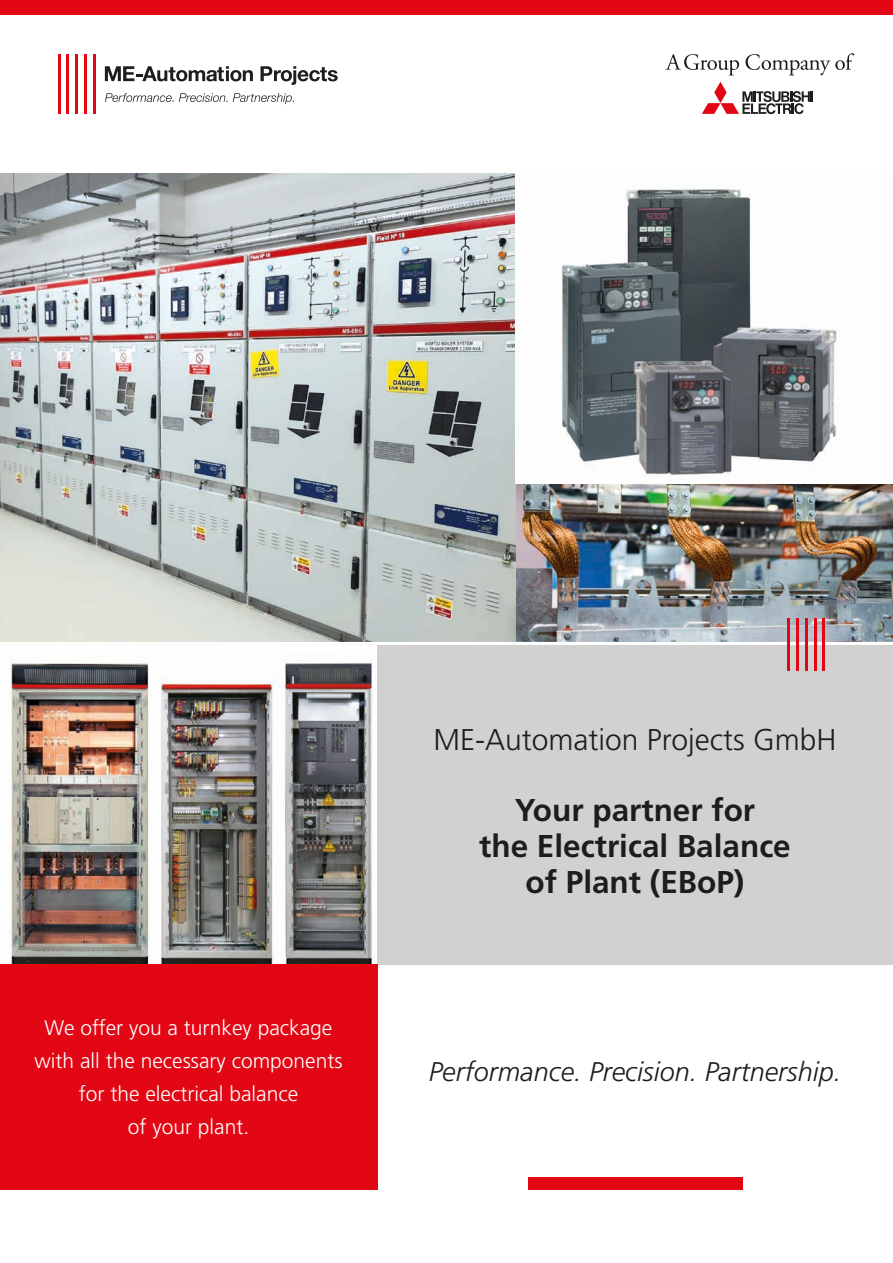
<style>
.page{position:relative;width:893px;height:1263px;background:#fff}
.page>*{position:absolute;margin:0;border:0;box-sizing:border-box;transform-origin:0 0}
.t1{font:700 31.5px/36px "Frutiger";color:#1d1d1b;text-align:center}
.t2{font:300 30px "Frutiger";color:#1d1d1b}
.t3{font:italic 300 27px "Frutiger LT Std";color:#1d1d1b}
.t4{font:300 21px/33px "Frutiger";color:#fff;text-align:center}
</style>
<div class="page">
<img style="left:516px;top:484px;width:377px;height:158px">
<img style="left:10px;top:659px;width:366px;height:305px">
<img style="left:0;top:173px;width:516px;height:469px">
<div style="left:0;top:0;width:893px;height:15px;background:#e30614"></div>
<div style="left:528px;top:1177px;width:214px;height:13px;background:#e30614"></div>
<div style="left:377px;top:644px;width:516px;height:320px;background:#d1d1d1"></div>
<div style="left:0;top:964px;width:377px;height:226px;background:#e30614"></div>
<svg style="left:665px;top:54px;width:74px;height:21px"></svg>
<svg style="left:745px;top:53px;width:109px;height:22px"></svg>
<svg style="left:702px;top:82px;width:111px;height:32px"></svg>
<hr style="left:58px;top:55px;width:3px;height:59px;background:#e30614">
<hr style="left:66px;top:55px;width:3px;height:59px;background:#e30614">
<hr style="left:75px;top:55px;width:3px;height:59px;background:#e30614">
<hr style="left:84px;top:55px;width:3px;height:59px;background:#e30614">
<hr style="left:93px;top:55px;width:3px;height:59px;background:#e30614">
<svg style="left:105px;top:66px;width:148px;height:15px"></svg>
<svg style="left:260px;top:66px;width:78px;height:19px"></svg>
<svg style="left:105px;top:93px;width:189px;height:11px"></svg>
<hr style="left:0;top:642px;width:893px;height:3px;background:#fff">
<hr style="left:788px;top:618px;width:2px;height:52px;background:#e30614">
<hr style="left:796px;top:618px;width:3px;height:52px;background:#e30614">
<hr style="left:805px;top:618px;width:3px;height:52px;background:#e30614">
<hr style="left:814px;top:618px;width:2px;height:52px;background:#e30614">
<hr style="left:823px;top:618px;width:2px;height:52px;background:#e30614">
<img style="left:561px;top:188px;width:276px;height:287px">
<p class="t4" style="left:35px;top:1012px;width:310px">We offer you a turnkey package with all the necessary components for the electrical balance<br>of your plant.</p>
<h2 class="t2" style="left:434px;top:723px;width:404px">ME-Automation Projects GmbH</h2>
<h1 class="t1" style="left:479px;top:792px;width:313px">Your partner for<br>the Electrical Balance of Plant (EBoP)</h1>
<p class="t3" style="left:429px;top:1056px;width:414px">Performance. Precision. Partnership.</p>
</div>
